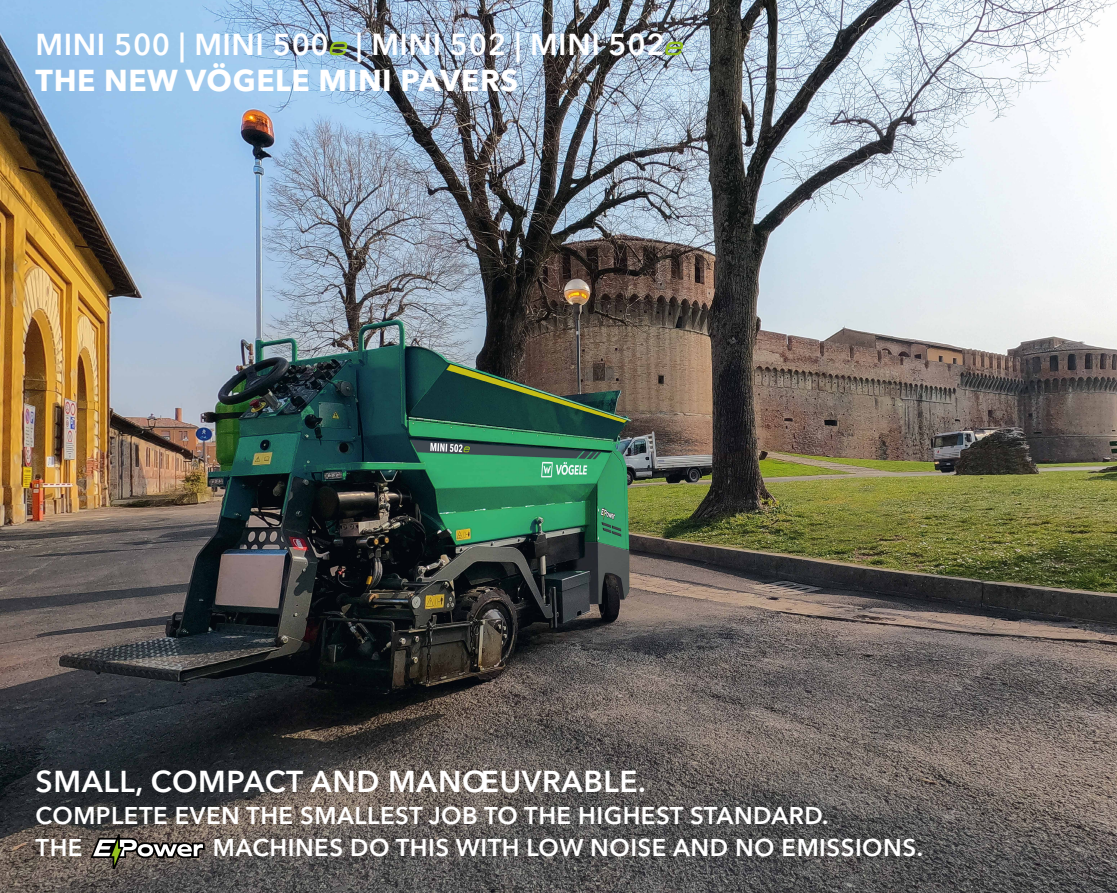
<style>
.page{position:relative;width:1117px;height:893px;background:#fff}
.page>*{position:absolute;margin:0;border:0;box-sizing:border-box;transform-origin:0 0}
.t1{font:600 30px "Avenir Next LT Pro";letter-spacing:.02em;color:#fff}
.t2{font:700 30px "Avenir Next LT Pro";letter-spacing:.02em;color:#fff}
.t3{font:600 24px/32.2px "Avenir Next LT Pro";letter-spacing:.02em;color:#fff}
</style>
<div class="page">
<img style="left:0;top:0;width:1116px;height:893px">
<hr style="left:0;top:446px;width:1px;height:447px;background:#485358">
<svg style="left:329px;top:42px;width:18px;height:13px"></svg>
<svg style="left:665px;top:42px;width:18px;height:13px"></svg>
<svg style="left:90px;top:834px;width:115px;height:35px;background:#6f6a63"></svg>
<p class="t1" style="left:36px;top:27px;width:630px">MINI 500 | MINI 500 | MINI 502 | MINI 502</p>
<p class="t2" style="left:36px;top:62px;width:484px">THE NEW VÖGELE MINI PAVERS</p>
<p class="t1" style="left:36px;top:763px;width:612px">SMALL, COMPACT AND MANOEUVRABLE.</p>
<p class="t3" style="left:36px;top:799px;width:794px">COMPLETE EVEN THE SMALLEST JOB TO THE HIGHEST STANDARD.<br>THE</p>
<p class="t3" style="left:213px;top:832px;width:711px">MACHINES DO THIS WITH LOW NOISE AND NO EMISSIONS.</p>
</div>
